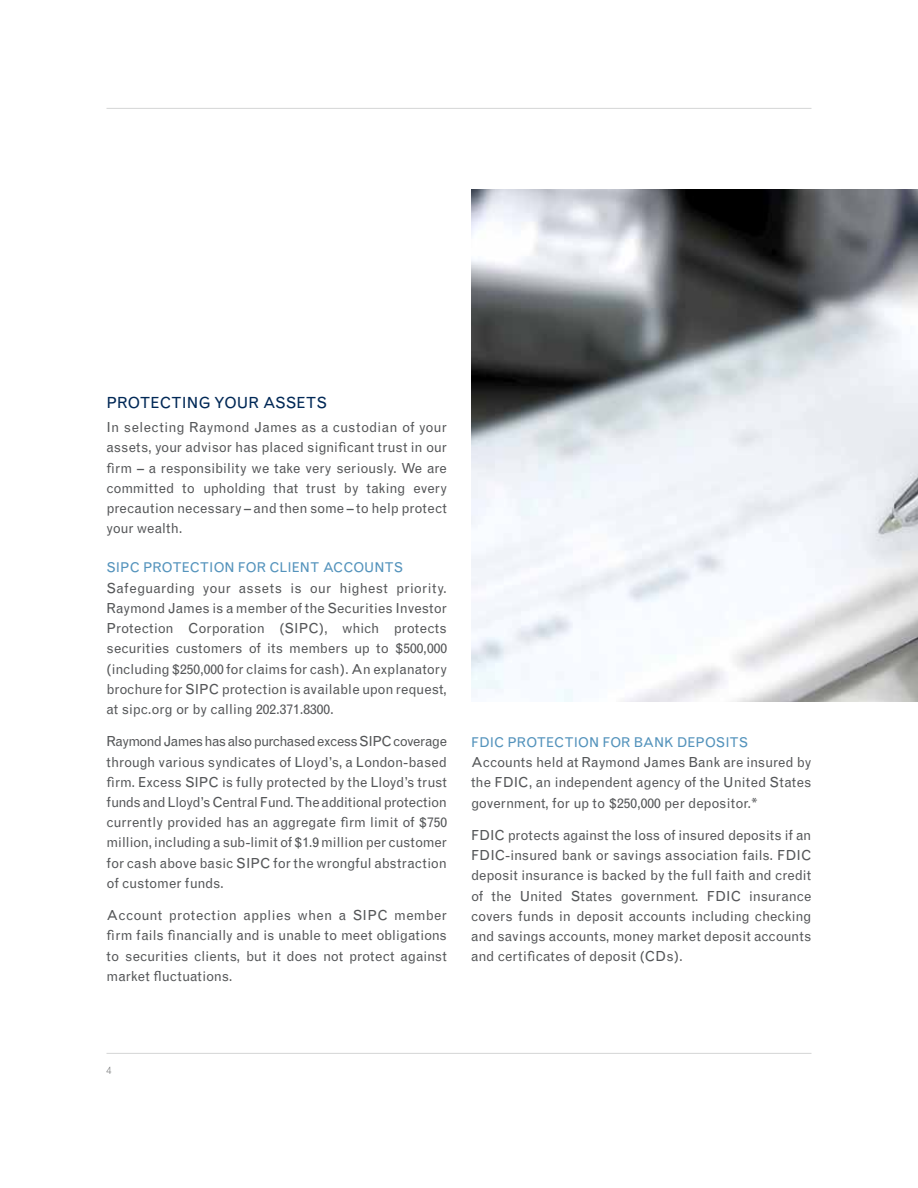
<style>
.page{position:relative;width:918px;height:1188px;background:#fff}
.page>*{position:absolute;margin:0;border:0;box-sizing:border-box;transform-origin:0 0}
.t1{font:15.3px "Grotesque MTRJ Corrected";color:#002856}
.t2{font:13.8px/20.2px "Grotesque MTRJ Corrected";color:#555759;text-align:justify}
.t3{font:13.5px "Grotesque MTRJ Corrected";color:#5493bc}
.t4{font:300 10.5px "Grotesque MTRJ Corrected";color:#555759}
</style>
<div class="page">
<hr style="left:106px;top:1053px;width:706px;height:1px;background:#d4d5d6">
<hr style="left:106px;top:108px;width:706px;height:1px;background:#d4d5d6">
<img style="left:471px;top:189px;width:447px;height:513px">
<p class="t1" style="left:106px;top:394px;width:222px">PROTECTING YOUR ASSETS</p>
<p class="t2" style="left:106px;top:417px;width:342px">In selecting Raymond James as a custodian of your assets, your advisor has placed significant trust in our firm – a responsibility we take very seriously. We are committed to upholding that trust by taking every precaution necessary – and then some – to help protect your wealth.</p>
<p class="t3" style="left:106px;top:560px;width:298px">SIPC PROTECTION FOR CLIENT ACCOUNTS</p>
<p class="t2" style="left:106px;top:578px;width:342px">Safeguarding your assets is our highest priority.<br>Raymond James is a member of the Securities Investor Protection Corporation (SIPC), which protects securities customers of its members up to $500,000 (including $250,000 for claims for cash). An explanatory brochure for SIPC protection is available upon request, at sipc.org or by calling 202.371.8300.</p>
<p class="t2" style="left:106px;top:731px;width:342px">Raymond James has also purchased excess SIPC coverage through various syndicates of Lloyd’s, a London-based firm. Excess SIPC is fully protected by the Lloyd’s trust funds and Lloyd’s Central Fund. The additional protection currently provided has an aggregate firm limit of $750 million, including a sub-limit of $1.9 million per customer for cash above basic SIPC for the wrongful abstraction of customer funds.</p>
<p class="t2" style="left:106px;top:905px;width:342px">Account protection applies when a SIPC member firm fails financially and is unable to meet obligations to securities clients, but it does not protect against market fluctuations.</p>
<p class="t3" style="left:471px;top:734px;width:279px">FDIC PROTECTION FOR BANK DEPOSITS</p>
<p class="t2" style="left:471px;top:752px;width:342px">Accounts held at Raymond James Bank are insured by the FDIC, an independent agency of the United States government, for up to $250,000 per depositor.*</p>
<p class="t2" style="left:471px;top:825px;width:342px">FDIC protects against the loss of insured deposits if an FDIC-insured bank or savings association fails. FDIC deposit insurance is backed by the full faith and credit of the United States government. FDIC insurance covers funds in deposit accounts including checking and savings accounts, money market deposit accounts and certificates of deposit (CDs).</p>
<p class="t4" style="left:106px;top:1064px;width:7px">4</p>
</div>
